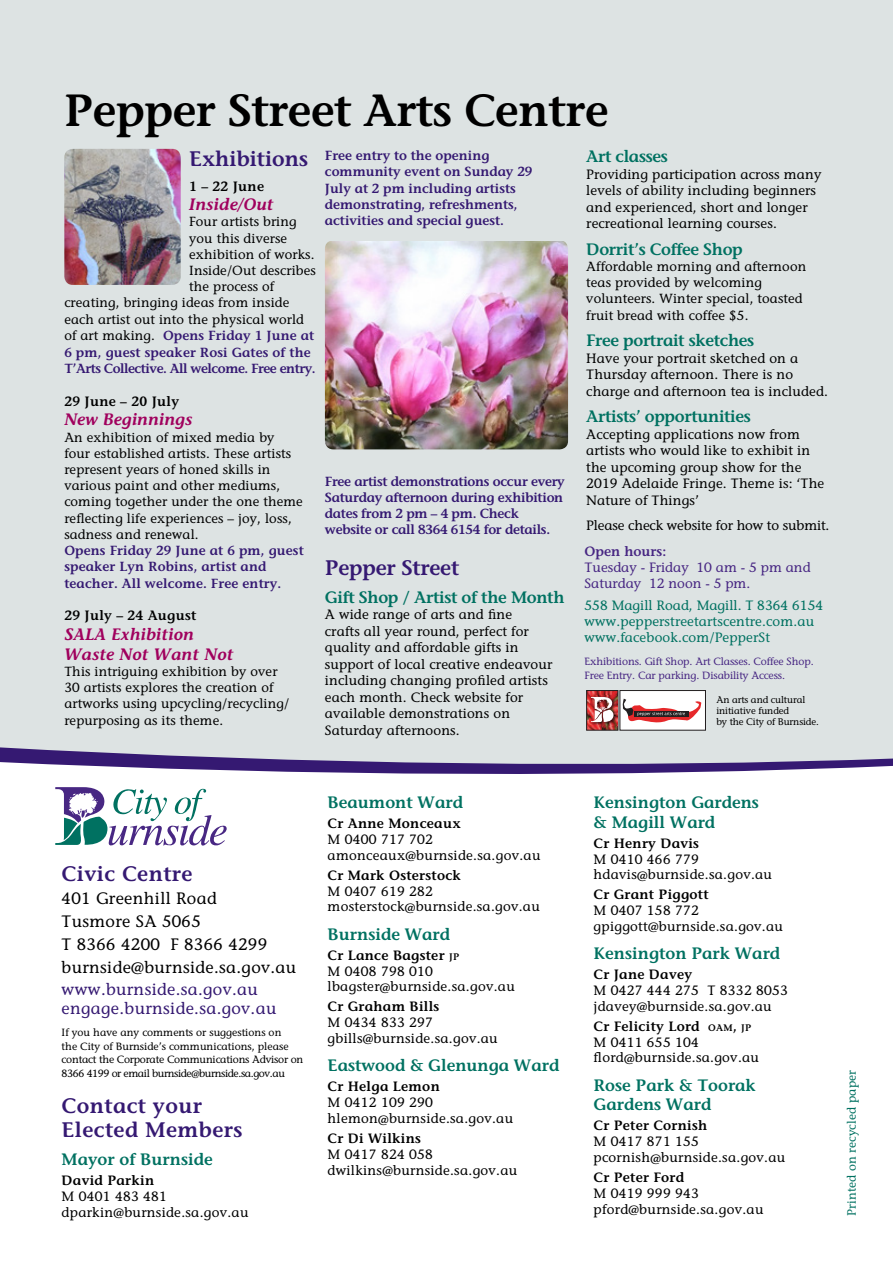
<style>
.page{position:relative;width:893px;height:1263px;background:#fff}
.page>*{position:absolute;margin:0;border:0;box-sizing:border-box;transform-origin:0 0}
.t1{font:600 45px "Stone Informal";letter-spacing:-.01em;color:#000}
.t2{font:600 21px/24px "Stone Informal";letter-spacing:.02em;color:#351972}
.t3{font:600 21px "Stone Informal";letter-spacing:-.01em;color:#351972}
.t4{font:600 21px "Stone Informal";color:#351972}
.t5{font:600 16.5px/19.5px "Stone Informal";color:#007161}
.t6{font:600 16.5px "Stone Informal";letter-spacing:-.02em;color:#007161}
.t7{font:16.5px/23px "Stone Informal";letter-spacing:.02em;color:#000}
.t8{font:italic 600 16.5px/19.8px "Stone Informal";letter-spacing:.01em;color:#a0005d}
.t9{font:16.5px/19.5px "Stone Informal";letter-spacing:.02em;color:#351972}
.t10{font:13.5px/16.5px "Stone Informal";letter-spacing:.01em;color:#000}
.t11{font:600 13.5px "Stone Informal";letter-spacing:.02em;color:#000}
.t12{font:13.5px/15.8px "Stone Informal";letter-spacing:.01em;color:#007161}
.t13{font:13.5px/15.8px "Stone Informal";color:#482783}
.t14{font:13.5px "Stone Informal";letter-spacing:-.01em;color:#000}
.t15{font:600 13.5px "Stone Informal";color:#482783}
.t16{font:13.2px/16.2px "Stone Informal";letter-spacing:.01em;color:#000}
.t17{font:600 13.2px/16.2px "Stone Informal";color:#351972}
.t18{font:600 13.2px/16.2px "Stone Informal";letter-spacing:-.02em;color:#351972}
.t19{font:600 13.2px "Stone Informal";letter-spacing:-.035em;color:#351972}
.t20{font:12px "Stone Informal";letter-spacing:.01em;color:#007161}
.t21{font:10.5px/13.5px "Stone Informal";letter-spacing:-.02em;color:#000}
.t22{font:10.5px/13.5px "Stone Informal";letter-spacing:-.01em;color:#482783}
.t23{font:9.6px/10.9px "Stone Informal";letter-spacing:-.01em;color:#000}
.s1{font-weight:400;color:#000}
.s2{font-weight:600}
.s3{font-weight:600;font-size:9.45px}
</style>
<div class="page">
<div style="left:0;top:0;width:893px;height:747px;background:#dde3e3"></div>
<svg style="left:55px;top:787px;width:172px;height:58px"></svg>
<div style="left:620px;top:690px;width:85px;height:40px;background:#fff"></div>
<div style="left:620px;top:690px;width:86px;height:40px;border:1px solid #231f20"></div>
<img style="left:588px;top:692px;width:28px;height:36px">
<svg style="left:622px;top:699px;width:79px;height:23px"></svg>
<div style="left:586px;top:690px;width:32px;height:40px;border:1px solid #231f20"></div>
<img style="left:590px;top:696px;width:27px;height:30px">
<svg style="left:591px;top:697px;width:23px;height:25px"></svg>
<img style="left:64px;top:149px;width:117px;height:136px">
<img style="left:325px;top:241px;width:243px;height:208px">
<svg style="left:0;top:747px;width:893px;height:27px;background:#9d95b9"></svg>
<h1 class="t1" style="left:64px;top:83px;width:546px">Pepper Street Arts Centre</h1>
<h2 class="t4" style="left:189px;top:146px;width:120px">Exhibitions</h2>
<p class="t11" style="left:189px;top:178px;width:76px">1 – 22 June</p>
<p class="t8" style="left:189px;top:194px;width:86px">Inside/Out</p>
<p class="t16" style="left:189px;top:214px;width:109px">Four artists bring</p>
<p class="t16" style="left:189px;top:230px;width:99px">you this diverse</p>
<p class="t16" style="left:189px;top:246px;width:127px">exhibition of works.</p>
<p class="t16" style="left:189px;top:262px;width:128px">Inside/Out describes</p>
<p class="t16" style="left:189px;top:278px;width:87px">the process of</p>
<p class="t16" style="left:64px;top:294px;width:227px">creating, bringing ideas from inside</p>
<p class="t16" style="left:64px;top:311px;width:241px">each artist out into the physical world</p>
<p class="t17" style="left:64px;top:327px;width:251px"><span class="s1">of art making.</span> Opens Friday 1 June at</p>
<p class="t17" style="left:64px;top:344px;width:248px">6 pm, guest speaker Rosi Gates of the</p>
<p class="t19" style="left:64px;top:360px;width:253px">T’Arts Collective. All welcome. Free entry.</p>
<p class="t11" style="left:64px;top:393px;width:116px">29 June – 20 July</p>
<p class="t8" style="left:64px;top:410px;width:130px">New Beginnings</p>
<p class="t16" style="left:64px;top:429px;width:240px">An exhibition of mixed media by four established artists. These artists represent years of honed skills in various paint and other mediums, coming together under the one theme reflecting life experiences – joy, loss, sadness and renewal.</p>
<p class="t17" style="left:64px;top:542px;width:241px">Opens Friday 29 June at 6 pm, guest speaker Lyn Robins, artist and teacher. All welcome. Free entry.</p>
<p class="t11" style="left:64px;top:607px;width:133px">29 July – 24 August</p>
<p class="t8" style="left:64px;top:624px;width:171px">SALA Exhibition<br>Waste Not Want Not</p>
<p class="t16" style="left:64px;top:663px;width:226px">This intriguing exhibition by over 30 artists explores the creation of artworks using upcycling/recycling/ repurposing as its theme.</p>
<p class="t17" style="left:325px;top:147px;width:209px">Free entry to the opening community event on Sunday 29<br>July at 2 pm including artists demonstrating, refreshments, activities and special guest.</p>
<p class="t18" style="left:325px;top:473px;width:241px">Free artist demonstrations occur every Saturday afternoon during exhibition dates from 2 pm – 4 pm. Check website or call 8364 6154 for details.</p>
<h2 class="t3" style="left:325px;top:555px;width:136px">Pepper Street</h2>
<p class="t6" style="left:325px;top:587px;width:241px">Gift Shop / Artist of the Month</p>
<p class="t10" style="left:325px;top:606px;width:229px">A wide range of arts and fine<br>crafts all year round, perfect for quality and affordable gifts in support of local creative endeavour including changing profiled artists each month. Check website for available demonstrations on<br>Saturday afternoons.</p>
<p class="t6" style="left:586px;top:146px;width:83px">Art classes</p>
<p class="t10" style="left:586px;top:166px;width:237px">Providing participation across many levels of ability including beginners and experienced, short and longer recreational learning courses.</p>
<p class="t6" style="left:586px;top:239px;width:158px">Dorrit’s Coffee Shop</p>
<p class="t16" style="left:586px;top:258px;width:221px">Affordable morning and afternoon teas provided by welcoming volunteers. Winter special, toasted fruit bread with coffee $5.</p>
<p class="t6" style="left:586px;top:330px;width:169px">Free portrait sketches</p>
<p class="t10" style="left:586px;top:350px;width:243px">Have your portrait sketched on a<br>Thursday afternoon. There is no charge and afternoon tea is included.</p>
<p class="t6" style="left:586px;top:406px;width:166px">Artists’ opportunities</p>
<p class="t10" style="left:586px;top:426px;width:240px">Accepting applications now from artists who would like to exhibit in the upcoming group show for the<br>2019 Adelaide Fringe. Theme is: ‘The<br>Nature of Things’</p>
<p class="t14" style="left:586px;top:517px;width:245px">Please check website for how to submit.</p>
<p class="t15" style="left:585px;top:543px;width:83px">Open hours:</p>
<p class="t13" style="left:585px;top:559px;width:228px">Tuesday - Friday 10 am - 5 pm and<br>Saturday 12 noon - 5 pm.</p>
<p class="t12" style="left:585px;top:597px;width:240px">558 Magill Road, Magill. T 8364 6154 www.pepperstreetartscentre.com.au www.facebook.com/PepperSt</p>
<p class="t22" style="left:585px;top:655px;width:231px">Exhibitions. Gift Shop. Art Classes. Coffee Shop.<br>Free Entry. Car parking. Disability Access.</p>
<p class="t23" style="left:716px;top:694px;width:104px">An arts and cultural initiative funded<br>by the City of Burnside.</p>
<h2 class="t2" style="left:62px;top:861px;width:133px">Civic Centre</h2>
<p class="t7" style="left:62px;top:886px;width:236px">401 Greenhill Road<br>Tusmore SA 5065<br>T 8366 4200 F 8366 4299 burnside@burnside.sa.gov.au</p>
<p class="t9" style="left:62px;top:979px;width:216px">www.burnside.sa.gov.au engage.burnside.sa.gov.au</p>
<p class="t21" style="left:62px;top:1026px;width:243px">If you have any comments or suggestions on<br>the City of Burnside’s communications, please contact the Corporate Communications Advisor on 8366 4199 or email burnside@burnside.sa.gov.au</p>
<h2 class="t2" style="left:62px;top:1093px;width:182px">Contact your<br>Elected Members</h2>
<p class="t5" style="left:62px;top:1149px;width:152px">Mayor of Burnside</p>
<p class="t11" style="left:62px;top:1172px;width:94px">David Parkin</p>
<p class="t10" style="left:62px;top:1188px;width:188px;line-height:15.8px">M 0401 483 481 dparkin@burnside.sa.gov.au</p>
<p class="t5" style="left:328px;top:793px;width:137px">Beaumont Ward</p>
<p class="t11" style="left:328px;top:815px;width:135px">Cr Anne Monceaux</p>
<p class="t10" style="left:328px;top:831px;width:214px;line-height:15.8px">M 0400 717 702 amonceaux@burnside.sa.gov.au</p>
<p class="t11" style="left:328px;top:867px;width:135px">Cr Mark Osterstock</p>
<p class="t10" style="left:328px;top:883px;width:214px;line-height:15.8px">M 0407 619 282 mosterstock@burnside.sa.gov.au</p>
<p class="t5" style="left:328px;top:924px;width:124px">Burnside Ward</p>
<p class="t10" style="left:328px;top:947px;width:189px;line-height:15.8px"><span class="s2">Cr Lance Bagster</span> <span class="s3">JP<br></span>M 0408 798 010 lbagster@burnside.sa.gov.au</p>
<p class="t11" style="left:328px;top:998px;width:113px">Cr Graham Bills</p>
<p class="t10" style="left:328px;top:1014px;width:172px;line-height:15.8px">M 0434 833 297 gbills@burnside.sa.gov.au</p>
<p class="t5" style="left:328px;top:1056px;width:233px">Eastwood &amp; Glenunga Ward</p>
<p class="t11" style="left:328px;top:1078px;width:114px">Cr Helga Lemon</p>
<p class="t10" style="left:328px;top:1094px;width:187px;line-height:15.8px">M 0412 109 290 hlemon@burnside.sa.gov.au</p>
<p class="t11" style="left:328px;top:1130px;width:95px">Cr Di Wilkins</p>
<p class="t10" style="left:328px;top:1146px;width:191px;line-height:15.8px">M 0417 824 058 dwilkins@burnside.sa.gov.au</p>
<p class="t5" style="left:594px;top:793px;width:167px">Kensington Gardens &amp; Magill Ward</p>
<p class="t11" style="left:594px;top:835px;width:107px">Cr Henry Davis</p>
<p class="t10" style="left:594px;top:851px;width:180px;line-height:15.8px">M 0410 466 779 hdavis@burnside.sa.gov.au</p>
<p class="t11" style="left:594px;top:886px;width:117px">Cr Grant Piggott</p>
<p class="t10" style="left:594px;top:902px;width:191px;line-height:15.8px">M 0407 158 772 gpiggott@burnside.sa.gov.au</p>
<p class="t5" style="left:594px;top:944px;width:188px">Kensington Park Ward</p>
<p class="t11" style="left:594px;top:966px;width:100px">Cr Jane Davey</p>
<p class="t10" style="left:594px;top:982px;width:196px;line-height:15.8px">M 0427 444 275 T 8332 8053 jdavey@burnside.sa.gov.au</p>
<p class="t10" style="left:594px;top:1018px;width:167px;line-height:15.8px"><span class="s2">Cr Felicity Lord</span> <span class="s3">OAM</span><span class="s2">,</span> <span class="s3">JP<br></span>M 0411 655 104 flord@burnside.sa.gov.au</p>
<p class="t5" style="left:594px;top:1075px;width:164px">Rose Park &amp; Toorak<br>Gardens Ward</p>
<p class="t11" style="left:594px;top:1117px;width:115px">Cr Peter Cornish</p>
<p class="t10" style="left:594px;top:1133px;width:193px;line-height:15.8px">M 0417 871 155 pcornish@burnside.sa.gov.au</p>
<p class="t11" style="left:594px;top:1169px;width:92px">Cr Peter Ford</p>
<p class="t10" style="left:594px;top:1185px;width:171px;line-height:15.8px">M 0419 999 943 pford@burnside.sa.gov.au</p>
<p class="t20" style="left:844px;top:1216px;width:147px;rotate:-90deg">Printed on recycled paper</p>
</div>
